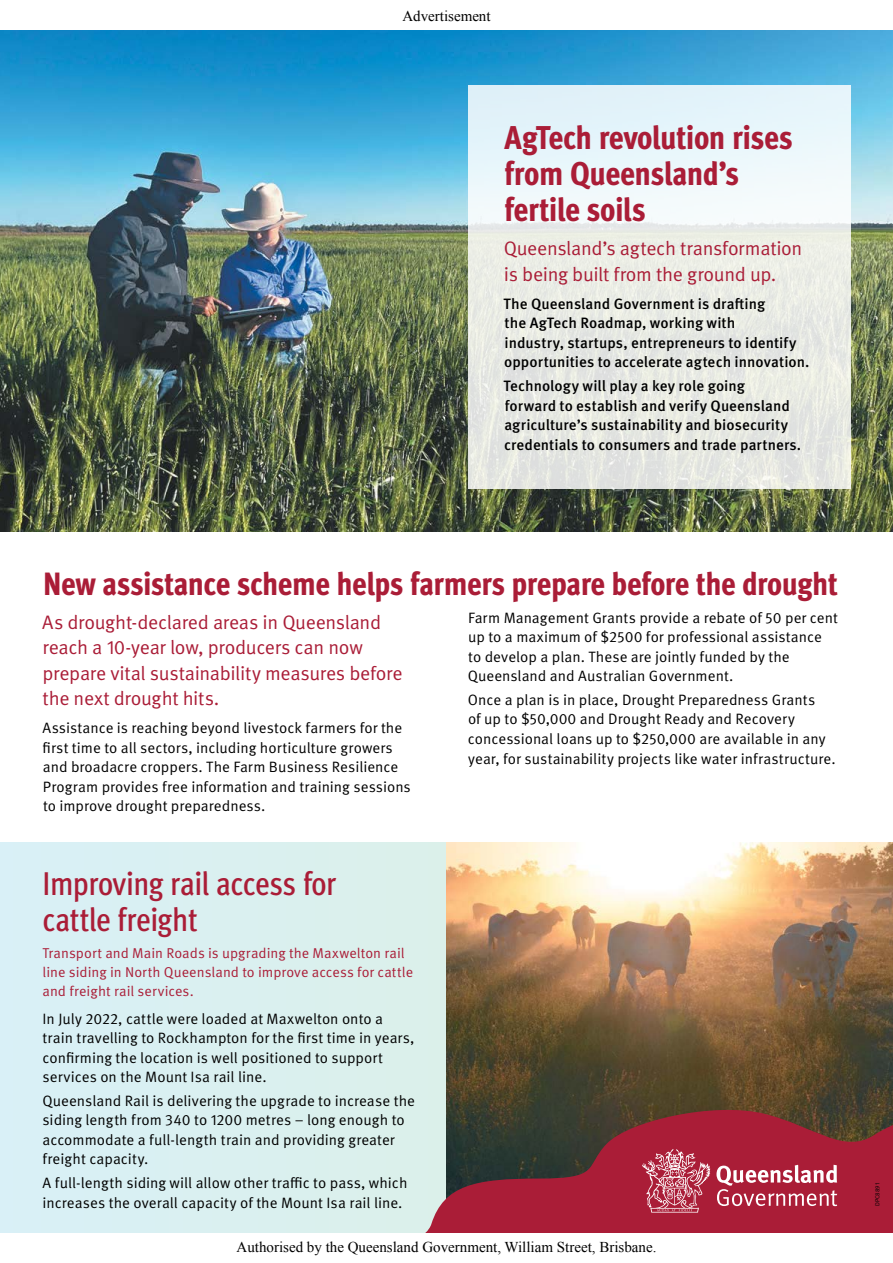
<style>
.page{position:relative;width:893px;height:1263px;background:#fff}
.page>*{position:absolute;margin:0;border:0;box-sizing:border-box;transform-origin:0 0}
.t1{font:800 condensed 33px/36px "Meta Pro";letter-spacing:-.015em;color:#aa1d37}
.t2{font:500 condensed 33px/36px "Meta Pro";letter-spacing:-.015em;color:#aa1d37}
.t3{font:800 condensed 32.25px "Meta Pro";letter-spacing:-.015em;color:#aa1d37}
.t4{font:19.5px/25.5px "Meta Pro Norm";letter-spacing:-.02em;color:#aa1d37}
.t5{font:15px/19.5px "Meta Pro Norm";color:#000}
.t6{font:500 15px/19.5px "Meta Pro";letter-spacing:.005em;color:#000}
.t7{font:15px "Times New Roman";color:#000}
.t8{font:14.25px/18.8px "Meta Pro Norm";letter-spacing:.005em;color:#aa1d37}
.t9{font:6px "Meta Pro Norm";color:#000}
</style>
<div class="page">
<div style="left:0;top:842px;width:893px;height:421px;background:#daf0f0"></div>
<img style="left:446px;top:842px;width:447px;height:259px">
<img style="left:0;top:30px;width:893px;height:501px">
<div style="left:468px;top:85px;width:382px;height:404px;background:linear-gradient(to bottom,#ebf8fc,#e7e5db)"></div>
<svg style="left:425px;top:1101px;width:468px;height:132px;background:#85333d"></svg>
<svg style="left:716px;top:1165px;width:121px;height:41px;background:#c25f71"></svg>
<svg style="left:642px;top:1149px;width:68px;height:63px;background:#bf5568"></svg>
<div style="left:0;top:1233px;width:893px;height:30px;background:#fff"></div>
<p class="t7" style="left:402px;top:6px;width:90px">Advertisement</p>
<h1 class="t1" style="left:504px;top:118px;width:290px">AgTech revolution rises from Queensland’s fertile soils</h1>
<h3 class="t4" style="left:504px;top:235px;width:300px">Queensland’s agtech transformation is being built from the ground up.</h3>
<p class="t6" style="left:503px;top:293px;width:308px">The Queensland Government is drafting<br>the AgTech Roadmap, working with<br>industry, startups, entrepreneurs to identify opportunities to accelerate agtech innovation.</p>
<p class="t6" style="left:503px;top:375px;width:299px">Technology will play a key role going<br>forward to establish and verify Queensland agriculture’s sustainability and biosecurity credentials to consumers and trade partners.</p>
<h2 class="t3" style="left:43px;top:559px;width:797px">New assistance scheme helps farmers prepare before the drought</h2>
<h3 class="t4" style="left:42px;top:608px;width:362px">As drought-declared areas in Queensland reach a 10-year low, producers can now prepare vital sustainability measures before the next drought hits.</h3>
<p class="t5" style="left:42px;top:717px;width:370px">Assistance is reaching beyond livestock farmers for the first time to all sectors, including horticulture growers and broadacre croppers. The Farm Business Resilience Program provides free information and training sessions to improve drought preparedness.</p>
<p class="t5" style="left:468px;top:607px;width:372px">Farm Management Grants provide a rebate of 50 per cent up to a maximum of $2500 for professional assistance to develop a plan. These are jointly funded by the Queensland and Australian Government.</p>
<p class="t5" style="left:468px;top:689px;width:369px">Once a plan is in place, Drought Preparedness Grants<br>of up to $50,000 and Drought Ready and Recovery concessional loans up to $250,000 are available in any year, for sustainability projects like water infrastructure.</p>
<h1 class="t2" style="left:43px;top:863px;width:295px">Improving rail access for cattle freight</h1>
<p class="t8" style="left:43px;top:943px;width:372px">Transport and Main Roads is upgrading the Maxwelton rail line siding in North Queensland to improve access for cattle and freight rail services.</p>
<p class="t5" style="left:43px;top:1008px;width:373px">In July 2022, cattle were loaded at Maxwelton onto a train travelling to Rockhampton for the first time in years, confirming the location is well positioned to support services on the Mount Isa rail line.</p>
<p class="t5" style="left:43px;top:1090px;width:374px">Queensland Rail is delivering the upgrade to increase the siding length from 340 to 1200 metres – long enough to accommodate a full-length train and providing greater freight capacity.</p>
<p class="t5" style="left:43px;top:1172px;width:366px">A full-length siding will allow other traffic to pass, which increases the overall capacity of the Mount Isa rail line.</p>
<p class="t7" style="left:237px;top:1236px;width:421px">Authorised by the Queensland Government, William Street, Brisbane.</p>
<p class="t9" style="left:873px;top:1206px;width:25px;rotate:-90deg">DPC8891</p>
</div>
